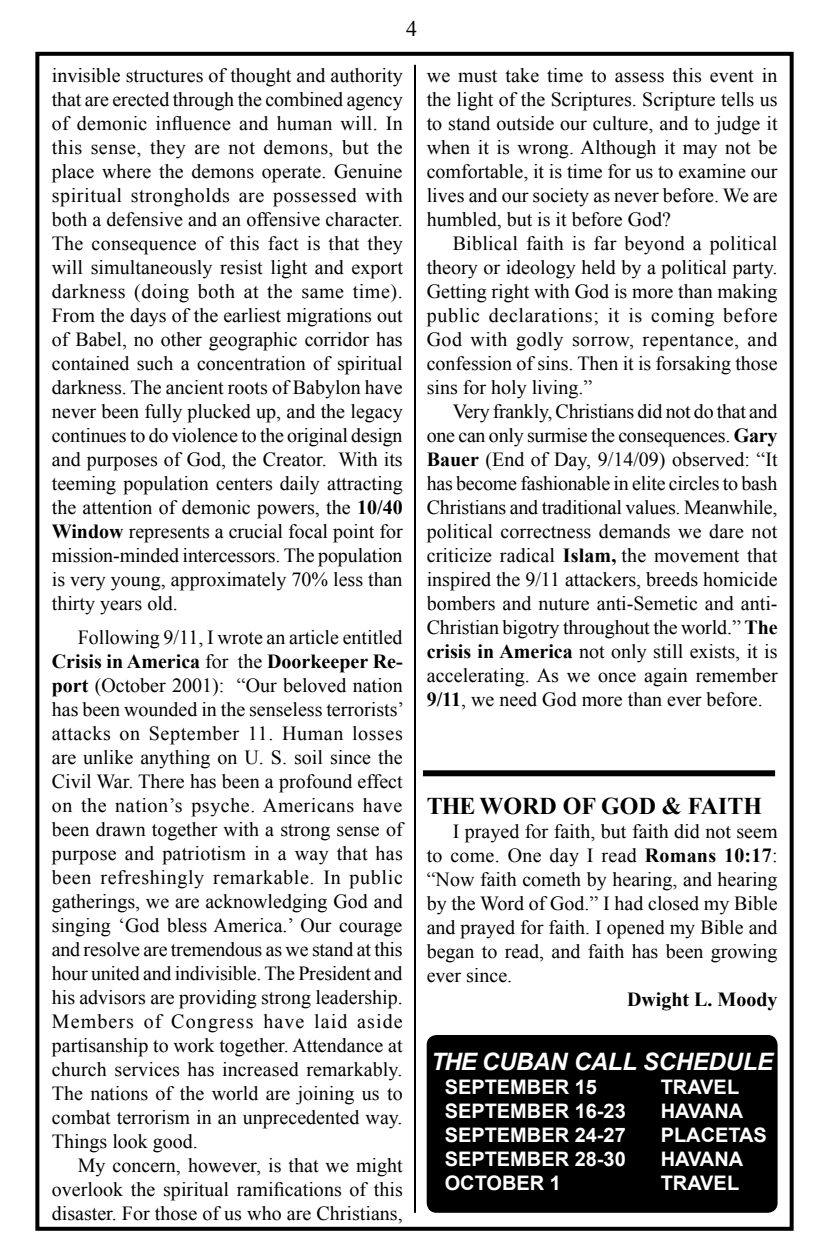
<style>
.page{position:relative;width:828px;height:1260px;background:#fff}
.page>*{position:absolute;margin:0;border:0;box-sizing:border-box;transform-origin:0 0}
.t1{font:italic 700 24px "Arial";letter-spacing:-.01em;color:#fff}
.t2{font:700 24px "Times New Roman";color:#000}
.t3{font:22px "Times New Roman";color:#000}
.t4{font:20px/24px "Times New Roman";color:#000;text-align:justify}
.t5{font:700 20px "Arial";color:#fff}
.t6{font:700 20px "Times New Roman";color:#000}
.s1{font-weight:700}
</style>
<div class="page">
<div style="left:35px;top:52px;width:759px;height:1179px;border:4px solid #000"></div>
<div style="left:428px;top:1036px;width:349px;height:176px;background:#000;border-radius:9px"></div>
<div style="left:427px;top:1035px;width:351px;height:178px;border:2px solid #000;border-radius:9px"></div>
<hr style="left:414px;top:65px;width:2px;height:1148px;background:#000">
<div style="left:423px;top:770px;width:352px;height:6px;background:#000"></div>
<p class="t3" style="left:406px;top:14px;width:12px">4</p>
<p class="t4" style="left:52px;top:63px;width:353px">invisible structures of thought and authority that are erected through the combined agency of demonic influence and human will. In this sense, they are not demons, but the place where the demons operate. Genuine spiritual strongholds are possessed with both a defensive and an offensive character.<br>The consequence of this fact is that they will simultaneously resist light and export darkness (doing both at the same time).<br>From the days of the earliest migrations out of Babel, no other geographic corridor has contained such a concentration of spiritual darkness. The ancient roots of Babylon have never been fully plucked up, and the legacy continues to do violence to the original design and purposes of God, the Creator. With its teeming population centers daily attracting the attention of demonic powers, the <span class="s1">10/40<br>Window</span> represents a crucial focal point for mission-minded intercessors. The population is very young, approximately 70% less than thirty years old.</p>
<p class="t4" style="left:52px;top:625px;width:354px;text-indent:26px">Following 9/11, I wrote an article entitled <span class="s1">Crisis in America</span> for the <span class="s1">Doorkeeper Re&shy;port</span> (October 2001): “Our beloved nation has been wounded in the senseless terrorists’ attacks on September 11. Human losses are unlike anything on U. S. soil since the Civil War. There has been a profound effect on the nation’s psyche. Americans have been drawn together with a strong sense of purpose and patriotism in a way that has been refreshingly remarkable. In public gatherings, we are acknowledging God and singing ‘God bless America.’ Our courage and resolve are tremendous as we stand at this hour united and indivisible. The President and his advisors are providing strong leadership.<br>Members of Congress have laid aside partisanship to work together. Attendance at church services has increased remarkably.<br>The nations of the world are joining us to combat terrorism in an unprecedented way.<br>Things look good.</p>
<p class="t4" style="left:52px;top:1153px;width:353px;text-indent:26px">My concern, however, is that we might overlook the spiritual ramifications of this disaster. For those of us who are Christians,</p>
<p class="t4" style="left:427px;top:63px;width:352px">we must take time to assess this event in the light of the Scriptures. Scripture tells us to stand outside our culture, and to judge it when it is wrong. Although it may not be comfortable, it is time for us to examine our lives and our society as never before. We are humbled, but is it before God?</p>
<p class="t4" style="left:427px;top:231px;width:352px;text-indent:26px">Biblical faith is far beyond a political theory or ideology held by a political party.<br>Getting right with God is more than making public declarations; it is coming before God with godly sorrow, repentance, and confession of sins. Then it is forsaking those sins for holy living.”</p>
<p class="t4" style="left:427px;top:399px;width:353px;text-indent:26px">Very frankly, Christians did not do that and one can only surmise the consequences. <span class="s1">Gary Bauer</span> (End of Day, 9/14/09) observed: “It has become fashionable in elite circles to bash Christians and traditional values. Meanwhile, political correctness demands we dare not criticize radical <span class="s1">Islam,</span> the movement that inspired the 9/11 attackers, breeds homicide bombers and nuture anti-Semetic and anti-Christian bigotry throughout the world.” <span class="s1">The crisis in America</span> not only still exists, it is accelerating. As we once again remember <span class="s1">9/11</span>, we need God more than ever before.</p>
<p class="t2" style="left:427px;top:789px;width:337px">THE WORD OF GOD &amp; FAITH</p>
<p class="t4" style="left:427px;top:819px;width:352px;text-indent:26px">I prayed for faith, but faith did not seem to come. One day I read <span class="s1">Romans 10:17</span>: “Now faith cometh by hearing, and hearing by the Word of God.” I had closed my Bible and prayed for faith. I opened my Bible and began to read, and faith has been growing ever since.</p>
<p class="t6" style="left:627px;top:986px;width:152px">Dwight L. Moody</p>
<p class="t1" style="left:431px;top:1046px;width:344px">THE CUBAN CALL SCHEDULE</p>
<p class="t5" style="left:445px;top:1074px;width:154px">SEPTEMBER 15</p>
<p class="t5" style="left:661px;top:1074px;width:80px">TRAVEL</p>
<p class="t5" style="left:445px;top:1098px;width:183px">SEPTEMBER 16-23</p>
<p class="t5" style="left:661px;top:1098px;width:84px">HAVANA</p>
<p class="t5" style="left:445px;top:1122px;width:183px">SEPTEMBER 24-27</p>
<p class="t5" style="left:661px;top:1122px;width:108px">PLACETAS</p>
<p class="t5" style="left:445px;top:1146px;width:183px">SEPTEMBER 28-30</p>
<p class="t5" style="left:661px;top:1146px;width:84px">HAVANA</p>
<p class="t5" style="left:445px;top:1170px;width:118px">OCTOBER 1</p>
<p class="t5" style="left:661px;top:1170px;width:80px">TRAVEL</p>
</div>
